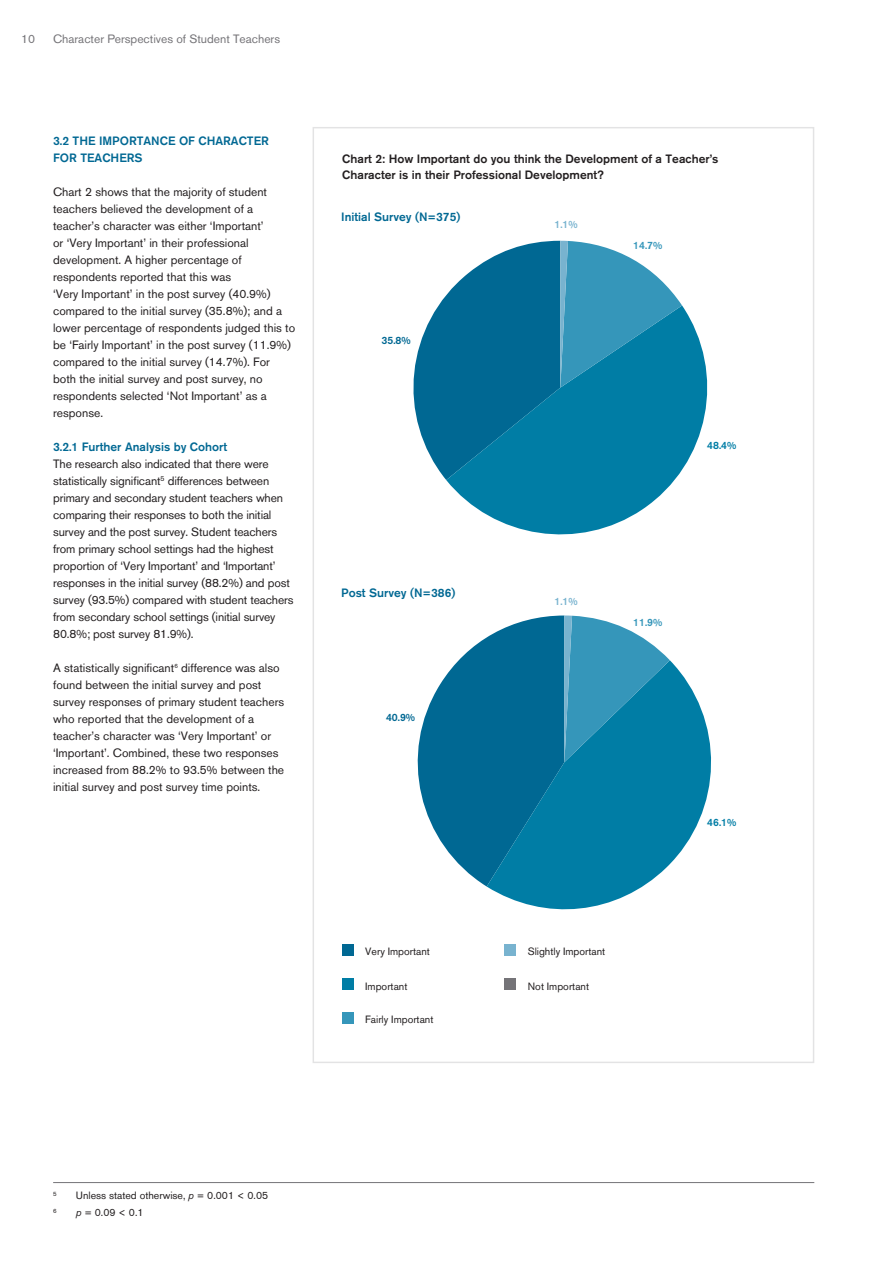
<style>
.page{position:relative;width:893px;height:1263px;background:#fff}
.page>*{position:absolute;margin:0;border:0;box-sizing:border-box;transform-origin:0 0}
._03_Body_Copy{font:12px/17px "Akzidenz Grotesk BQ";color:#231f20}
._03_Body_Copy-2{font:500 12px/16.5px "Akzidenz Grotesk BQ";color:#231f20}
._03_Body_Copy-3{font:500 12px/17px "Akzidenz Grotesk BQ";color:#006893}
.t1{font:12px "Akzidenz Grotesk BQ";color:#757478}
._03_Body_Copy-4{font:10.5px "Akzidenz Grotesk BQ";color:#231f20}
._03_Body_Copy-5{font:500 10.5px "Akzidenz Grotesk BQ";color:#3596ba}
._03_Body_Copy-6{font:500 10.5px "Akzidenz Grotesk BQ";color:#007da5}
._03_Body_Copy-7{font:500 10.5px "Akzidenz Grotesk BQ";color:#006893}
._03_Body_Copy-8{font:500 10.5px "Akzidenz Grotesk BQ";color:#78b3cf}
._03_Body_Copy-9{font:6.15px "Akzidenz Grotesk BQ";color:#231f20}
.s1{font-weight:500;color:#006893}
.s2{font-style:italic}
</style>
<div class="page">
<svg style="left:446px;top:305px;width:262px;height:230px;fill:#007da5"></svg>
<svg style="left:413px;top:241px;width:269px;height:239px;background:#2989ad"></svg>
<svg style="left:417px;top:615px;width:147px;height:271px;fill:#006893"></svg>
<svg style="left:487px;top:660px;width:224px;height:250px;background:#258aad"></svg>
<svg style="left:564px;top:615px;width:106px;height:147px;background:#3999ba"></svg>
<div style="left:343px;top:944px;width:11px;height:11px;background:#006893"></div>
<div style="left:343px;top:978px;width:11px;height:11px;background:#007da5"></div>
<div style="left:343px;top:1012px;width:11px;height:11px;background:#3596ba"></div>
<div style="left:505px;top:944px;width:11px;height:11px;background:#78b3cf"></div>
<div style="left:505px;top:979px;width:11px;height:11px;background:#757478"></div>
<hr style="left:53px;top:1182px;width:761px;height:1px;background:#757478">
<p class="t1" style="left:21px;top:32px;width:15px">10</p>
<p class="t1" style="left:53px;top:32px;width:228px">Character Perspectives of Student Teachers</p>
<p class="_03_Body_Copy-3" style="left:53px;top:132px;width:217px">3.2 THE IMPORTANCE OF CHARACTER<br>FOR TEACHERS</p>
<p class="_03_Body_Copy" style="left:53px;top:183px;width:244px">Chart 2 shows that the majority of student teachers believed the development of a teacher’s character was either ‘Important’<br>or ‘Very Important’ in their professional development. A higher percentage of respondents reported that this was<br>‘Very Important’ in the post survey (40.9%) compared to the initial survey (35.8%); and a lower percentage of respondents judged this to be ‘Fairly Important’ in the post survey (11.9%) compared to the initial survey (14.7%). For both the initial survey and post survey, no respondents selected ‘Not Important’ as a response.</p>
<p class="_03_Body_Copy" style="left:53px;top:438px;width:242px"><span class="s1">3.2.1 Further Analysis by Cohort<br></span>The research also indicated that there were statistically significant<sup>5</sup> differences between primary and secondary student teachers when comparing their responses to both the initial survey and the post survey. Student teachers from primary school settings had the highest proportion of ‘Very Important’ and ‘Important’ responses in the initial survey (88.2%) and post survey (93.5%) compared with student teachers from secondary school settings (initial survey 80.8%; post survey 81.9%).</p>
<p class="_03_Body_Copy" style="left:53px;top:659px;width:233px">A statistically significant<sup>6</sup> difference was also found between the initial survey and post survey responses of primary student teachers who reported that the development of a teacher’s character was ‘Very Important’ or ‘Important’. Combined, these two responses increased from 88.2% to 93.5% between the initial survey and post survey time points.</p>
<p class="_03_Body_Copy-2" style="left:342px;top:150px;width:378px">Chart 2: How Important do you think the Development of a Teacher’s<br>Character is in their Professional Development?</p>
<p class="_03_Body_Copy-3" style="left:341px;top:208px;width:121px">Initial Survey (N=375)</p>
<p class="_03_Body_Copy-8" style="left:554px;top:218px;width:25px">1.1%</p>
<p class="_03_Body_Copy-5" style="left:633px;top:239px;width:31px">14.7%</p>
<p class="_03_Body_Copy-7" style="left:382px;top:334px;width:31px">35.8%</p>
<p class="_03_Body_Copy-3" style="left:341px;top:584px;width:116px">Post Survey (N=386)</p>
<p class="_03_Body_Copy-7" style="left:386px;top:710px;width:31px">40.9%</p>
<p class="_03_Body_Copy-6" style="left:707px;top:439px;width:31px">48.4%</p>
<p class="_03_Body_Copy-8" style="left:554px;top:594px;width:25px">1.1%</p>
<p class="_03_Body_Copy-5" style="left:633px;top:616px;width:31px">11.9%</p>
<p class="_03_Body_Copy-6" style="left:707px;top:816px;width:31px">46.1%</p>
<p class="_03_Body_Copy-4" style="left:365px;top:945px;width:66px">Very Important</p>
<p class="_03_Body_Copy-4" style="left:365px;top:980px;width:44px">Important</p>
<p class="_03_Body_Copy-4" style="left:365px;top:1013px;width:70px">Fairly Important</p>
<p class="_03_Body_Copy-4" style="left:528px;top:945px;width:79px">Slightly Important</p>
<p class="_03_Body_Copy-4" style="left:528px;top:980px;width:63px">Not Important</p>
<p class="_03_Body_Copy-9" style="left:53px;top:1190px;width:5px">5</p>
<p class="_03_Body_Copy-4" style="left:76px;top:1189px;width:194px">Unless stated otherwise, <span class="s2">p</span> = 0.001 &lt; 0.05</p>
<p class="_03_Body_Copy-9" style="left:53px;top:1207px;width:5px">6</p>
<p class="_03_Body_Copy-4" style="left:76px;top:1206px;width:69px"><span class="s2">p</span> = 0.09 &lt; 0.1</p>
</div>
